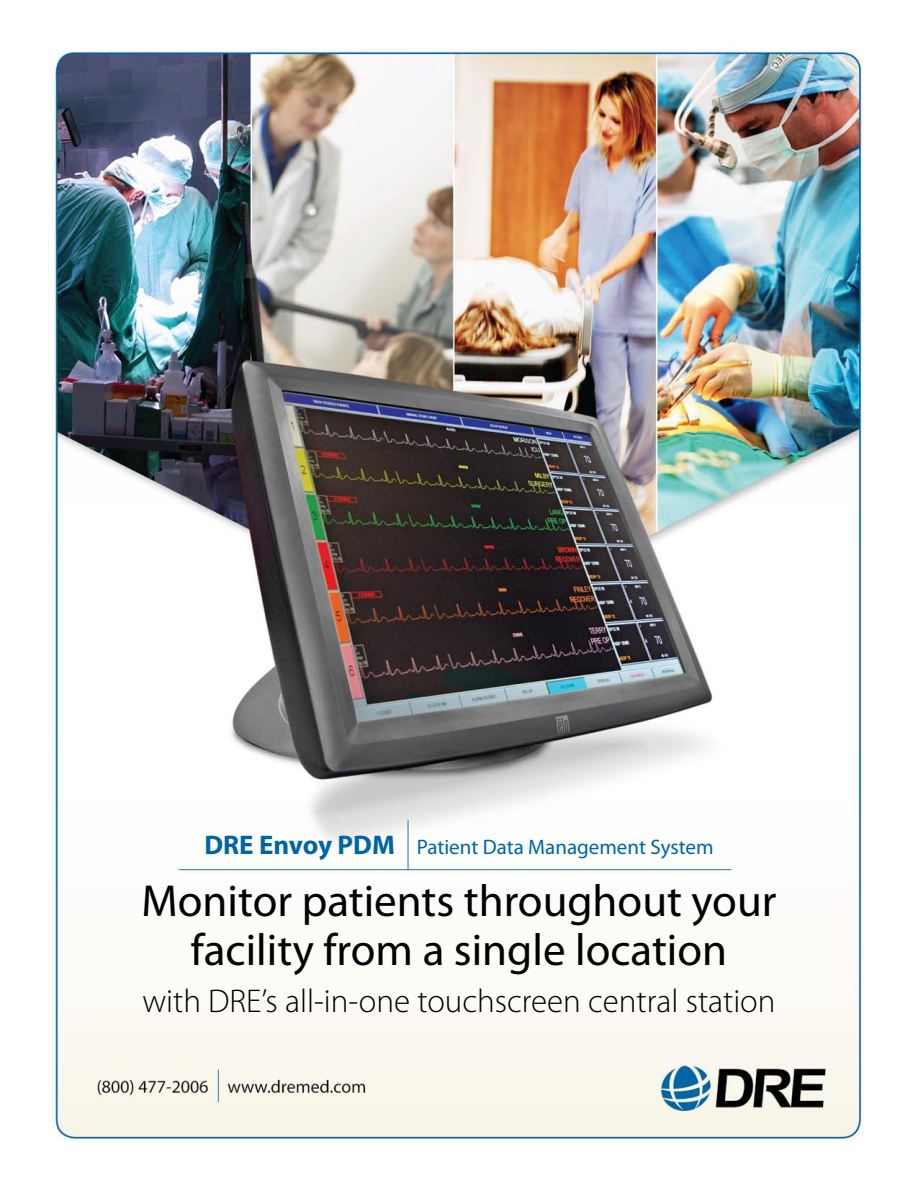
<style>
.page{position:relative;width:918px;height:1188px;background:#fff}
.page>*{position:absolute;margin:0;border:0;box-sizing:border-box;transform-origin:0 0}
.t1{font:45px/49.5px "Myriad Pro";color:#000;text-align:center}
.t2{font:300 33px "Myriad Pro";color:#000}
.t3{font:21px "Myriad Pro";color:#0065a4}
.s1{font-weight:700;font-size:27px}
</style>
<div class="page">
<img style="left:52px;top:46px;width:812px;height:1094px">
<p class="t3" style="left:204px;top:836px;width:511px"><span class="s1">DRE Envoy PDM</span> Patient Data Management System</p>
<p class="t1" style="left:141px;top:877px;width:637px">Monitor patients throughout your facility from a single location</p>
<p class="t2" style="left:142px;top:983px;width:635px">with DRE’s all-in-one touchscreen central station</p>
</div>
